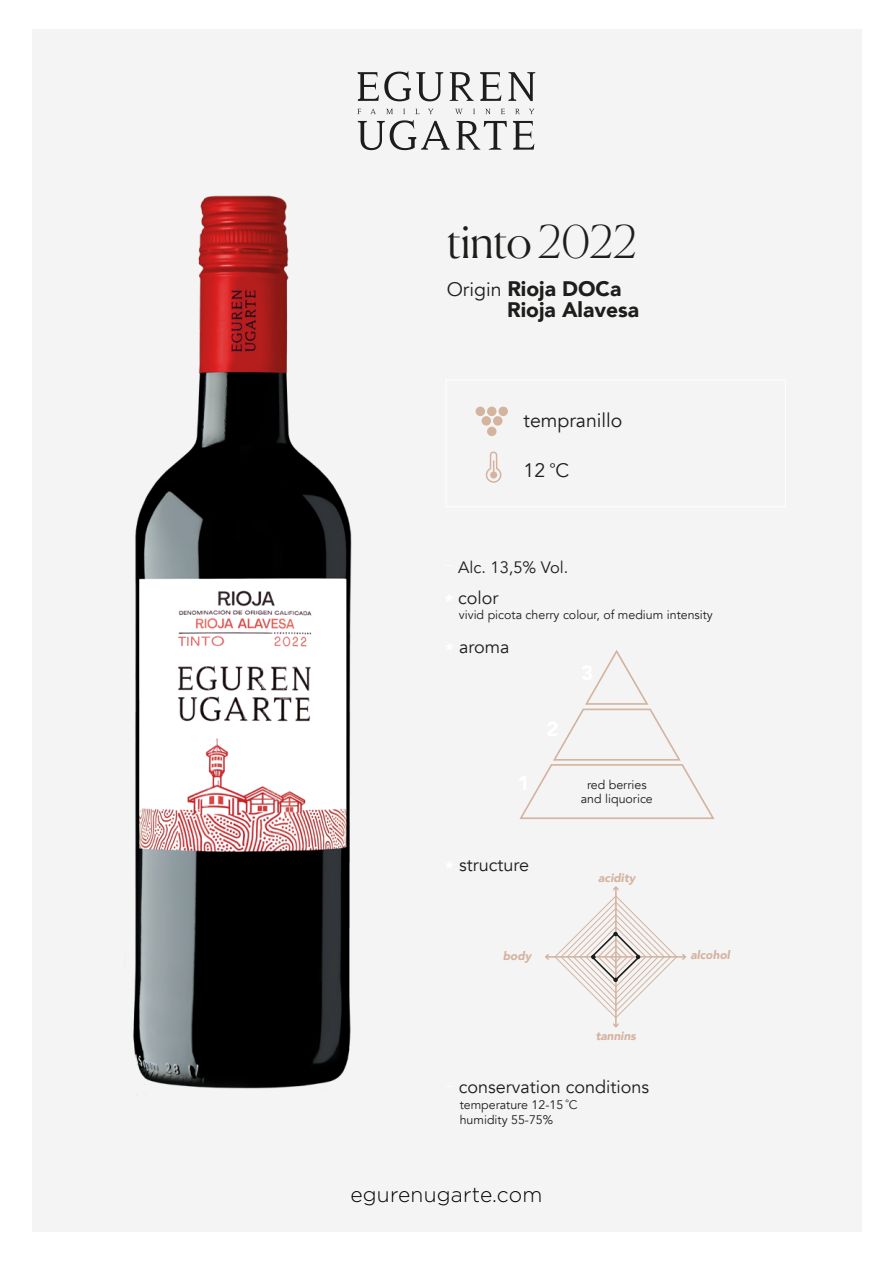
<style>
.page{position:relative;width:893px;height:1263px;background:#fff}
.page>*{position:absolute;margin:0;border:0;box-sizing:border-box;transform-origin:0 0}
.t1{font:300 45px "Canela";letter-spacing:-.015em;color:#1d1d1b}
.t2{font:900 21px/21px "Avenir";color:#1d1d1b}
.t3{font:300 21px "Gotham";letter-spacing:.01em;color:#000}
.t4{font:19.5px "Avenir";color:#1d1d1b}
.t5{font:18px "Avenir";color:#1d1d1b}
.t6{font:16.5px "Avenir";color:#1d1d1b}
.t7{font:12.45px/13.5px "Avenir";color:#1d1d1b;text-align:center}
.t8{font:italic 900 11.85px "Avenir";color:#d4b39f}
.s1{font-weight:100}
.s2{font-weight:400;font-size:19.5px}
.s3{font-weight:900;font-size:18.15px;color:#fff}
</style>
<div class="page">
<div style="left:32px;top:29px;width:830px;height:1203px;background:#f4f4f4"></div>
<img style="left:133px;top:95px;width:402px;height:994px">
<svg style="left:358px;top:109px;width:3px;height:5px"></svg>
<svg style="left:358px;top:71px;width:116px;height:30px"></svg>
<svg style="left:480px;top:72px;width:21px;height:29px"></svg>
<svg style="left:508px;top:72px;width:27px;height:29px"></svg>
<svg style="left:358px;top:120px;width:92px;height:30px"></svg>
<svg style="left:456px;top:121px;width:51px;height:29px"></svg>
<svg style="left:513px;top:121px;width:21px;height:29px"></svg>
<svg style="left:370px;top:109px;width:6px;height:5px"></svg>
<svg style="left:386px;top:109px;width:7px;height:5px"></svg>
<svg style="left:415px;top:109px;width:4px;height:5px"></svg>
<svg style="left:428px;top:109px;width:5px;height:5px"></svg>
<svg style="left:455px;top:109px;width:8px;height:5px"></svg>
<svg style="left:485px;top:109px;width:5px;height:5px"></svg>
<svg style="left:501px;top:109px;width:4px;height:5px"></svg>
<svg style="left:515px;top:109px;width:5px;height:5px"></svg>
<svg style="left:529px;top:109px;width:5px;height:5px"></svg>
<svg style="left:518px;top:648px;width:197px;height:172px"></svg>
<svg style="left:545px;top:886px;width:141px;height:142px"></svg>
<div style="left:475px;top:406px;width:10px;height:10px;background:#d4b39f;border-radius:50%"></div>
<div style="left:498px;top:406px;width:10px;height:10px;background:#d4b39f;border-radius:50%"></div>
<div style="left:487px;top:407px;width:9px;height:9px;background:#d4b39f;border-radius:50%"></div>
<div style="left:487px;top:427px;width:9px;height:9px;background:#d4b39f;border-radius:50%"></div>
<div style="left:481px;top:416px;width:10px;height:10px;background:#d4b39f;border-radius:50%"></div>
<div style="left:493px;top:416px;width:9px;height:10px;background:#d4b39f;border-radius:50%"></div>
<svg style="left:486px;top:451px;width:15px;height:32px"></svg>
<h1 class="t1" style="left:447px;top:206px;width:191px">tinto <span class="s1">2022</span></h1>
<h2 class="t2" style="left:507px;top:277px;width:133px;text-indent:-61px"><span class="s2">Origin</span> Rioja DOCa<br>Rioja Alavesa</h2>
<h3 class="t4" style="left:524px;top:409px;width:100px">tempranillo</h3>
<h3 class="t4" style="left:524px;top:458px;width:47px">12 <sup>º</sup>C</h3>
<h3 class="t6" style="left:458px;top:558px;width:112px">Alc. 13,5% Vol.</h3>
<h3 class="t5" style="left:445px;top:587px;width:55px"><span class="s3">*</span> color</h3>
<p class="t7" style="left:459px;top:608px;width:256px">vivid picota cherry colour, of medium intensity</p>
<h3 class="t5" style="left:445px;top:636px;width:66px"><span class="s3">*</span> aroma</h3>
<h3 class="t5" style="left:445px;top:854px;width:86px"><span class="s3">*</span> structure</h3>
<p class="t7" style="left:581px;top:778px;width:74px">red berries and liquorice</p>
<p class="t8" style="left:598px;top:868px;width:39px">acidity</p>
<p class="t8" style="left:503px;top:946px;width:30px">body</p>
<p class="t8" style="left:690px;top:945px;width:41px">alcohol</p>
<p class="t8" style="left:596px;top:1026px;width:42px">tannins</p>
<h3 class="t5" style="left:446px;top:1076px;width:205px"><sup>_</sup> conservation conditions</h3>
<p class="t7" style="left:460px;top:1098px;width:119px;line-height:14.9px;text-align:left">temperature 12-15 <sup>º</sup>C humidity 55-75%</p>
<h2 class="t3" style="left:350px;top:1181px;width:193px">egurenugarte.com</h2>
</div>
